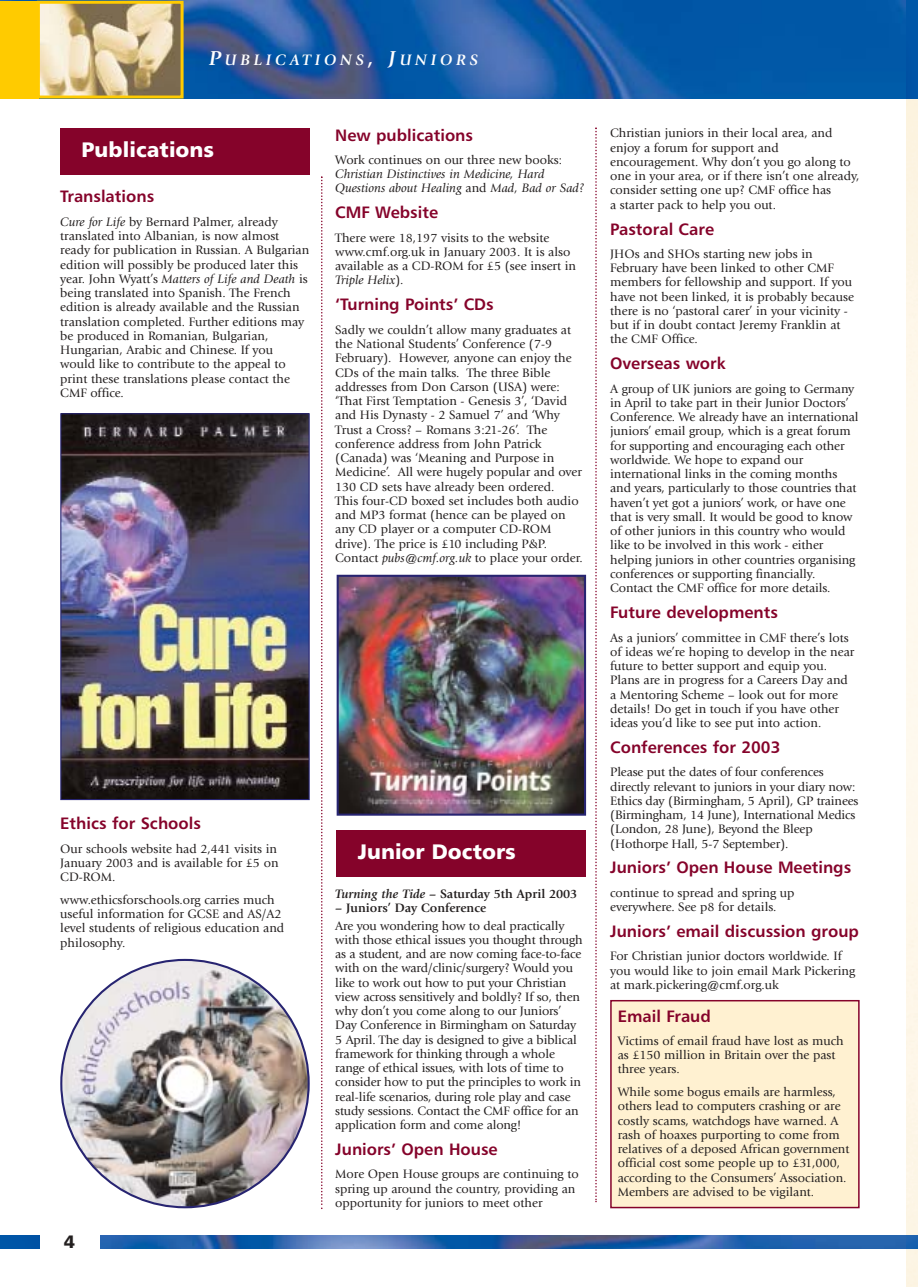
<style>
.page{position:relative;width:918px;height:1287px;background:#fff}
.page>*{position:absolute;margin:0;border:0;box-sizing:border-box;transform-origin:0 0}
.t1{font:21px "Humanist 777 BT Black B";color:#fff}
.t2{font:18px "Humanist 777 BT Black B";color:#231f1f}
.t3{font:16.5px "Humanist 777 BT Bold B";color:#85032a}
.t4{font:italic 700 15.75px "Giovanni";letter-spacing:.245em;color:#fff}
.t5{font:12.75px/14.2px "Giovanni";color:#231f1f}
.t6{font:italic 12.75px/14.2px "Giovanni";color:#231f1f}
.t7{font:700 12.75px "Giovanni";color:#231f1f}
.s1{font-size:21px}
.s2{font-style:italic}
.s3{font-style:normal}
</style>
<div class="page">
<div style="left:906px;top:99px;width:12px;height:1188px;background:#fef7ea"></div>
<img style="left:184px;top:1px;width:722px;height:98px">
<div style="left:906px;top:1px;width:12px;height:98px;background:#0055a7"></div>
<div style="left:1px;top:1px;width:38px;height:98px;background:#ffcb00"></div>
<img style="left:101px;top:1236px;width:805px;height:13px">
<svg style="left:906px;top:1236px;width:12px;height:13px"></svg>
<img style="left:1px;top:1236px;width:38px;height:13px">
<img style="left:41px;top:5px;width:139px;height:90px">
<div style="left:37px;top:1px;width:147px;height:98px;border:3px solid #ffcb00"></div>
<div style="left:60px;top:128px;width:250px;height:47px;background:#85032a"></div>
<svg style="left:321px;top:176px;width:2px;height:1033px"></svg>
<svg style="left:595px;top:128px;width:2px;height:1074px"></svg>
<img style="left:60px;top:959px;width:250px;height:249px">
<img style="left:340px;top:578px;width:243px;height:235px">
<div style="left:337px;top:575px;width:249px;height:241px;border:2px solid #272471"></div>
<img style="left:62px;top:415px;width:246px;height:383px">
<div style="left:60px;top:413px;width:250px;height:387px;border:1px solid #272471"></div>
<div style="left:611px;top:1001px;width:248px;height:207px;background:#fff1d1"></div>
<div style="left:610px;top:1000px;width:250px;height:208px;border:2px solid #85032a"></div>
<div style="left:337px;top:830px;width:249px;height:47px;background:#85032a"></div>
<p class="t4" style="left:209px;top:54px;width:270px"><span class="s1">P</span>UBLICATIONS<span class="s1">, J</span>UNIORS</p>
<h1 class="t1" style="left:82px;top:141px;width:134px">Publications</h1>
<p class="t3" style="left:60px;top:190px;width:95px">Translations</p>
<p class="t5" style="left:60px;top:216px;width:251px"><span class="s2">Cure for Life</span> by Bernard Palmer, already translated into Albanian, is now almost ready for publication in Russian. A Bulgarian edition will possibly be produced later this year. John Wyatt’s <span class="s2">Matters of Life and Death</span> is being translated into Spanish. The French edition is already available and the Russian translation completed. Further editions may be produced in Romanian, Bulgarian, Hungarian, Arabic and Chinese. If you would like to contribute to the appeal to print these translations please contact the CMF office.</p>
<p class="t3" style="left:335px;top:128px;width:139px">New publications</p>
<p class="t5" style="left:335px;top:154px;width:228px">Work continues on our three new books:</p>
<p class="t6" style="left:335px;top:168px;width:251px">Christian Distinctives in Medicine, Hard<br>Questions about Healing <span class="s3">and</span> Mad, Bad or Sad?</p>
<p class="t3" style="left:335px;top:206px;width:104px">CMF Website</p>
<p class="t5" style="left:335px;top:232px;width:242px">There were 18,197 visits to the website www.cmf.org.uk in January 2003. It is also available as a CD-ROM for £5 (see insert in <span class="s2">Triple Helix</span>).</p>
<p class="t3" style="left:335px;top:298px;width:160px">‘Turning Points’ CDs</p>
<p class="t5" style="left:335px;top:324px;width:249px">Sadly we couldn’t allow many graduates at the National Students’ Conference (7-9<br>February). However, anyone can enjoy the CDs of the main talks. The three Bible addresses from Don Carson (USA) were: ‘That First Temptation - Genesis 3’, ‘David and His Dynasty - 2 Samuel 7’ and ‘Why Trust a Cross? – Romans 3:21-26’. The conference address from John Patrick (Canada) was ‘Meaning and Purpose in Medicine’. All were hugely popular and over 130 CD sets have already been ordered.<br>This four-CD boxed set includes both audio and MP3 format (hence can be played on any CD player or a computer CD-ROM drive). The price is £10 including P&amp;P.<br>Contact <span class="s2">pubs@cmf.org.uk</span> to place your order.</p>
<p class="t3" style="left:60px;top:816px;width:142px">Ethics for Schools</p>
<p class="t5" style="left:60px;top:842px;width:220px;text-align:justify">Our schools website had 2,441 visits in January 2003 and is available for £5 on CD-ROM.</p>
<p class="t5" style="left:60px;top:894px;width:225px">www.ethicsforschools.org carries much useful information for GCSE and AS/A2 level students of religious education and philosophy.</p>
<h2 class="t2" style="left:64px;top:1234px;width:13px">4</h2>
<h1 class="t1" style="left:358px;top:843px;width:159px">Junior Doctors</h1>
<p class="t7" style="left:335px;top:889px;width:243px"><span class="s2">Turning the Tide</span> – Saturday 5th April 2003</p>
<p class="t7" style="left:335px;top:903px;width:152px">– Juniors’ Day Conference</p>
<p class="t5" style="left:335px;top:919px;width:249px">Are you wondering how to deal practically with those ethical issues you thought through as a student, and are now coming face-to-face with on the ward/clinic/surgery? Would you like to work out how to put your Christian view across sensitively and boldly? If so, then why don’t you come along to our Juniors’ Day Conference in Birmingham on Saturday 5 April. The day is designed to give a biblical framework for thinking through a whole range of ethical issues, with lots of time to consider how to put the principles to work in real-life scenarios, during role play and case study sessions. Contact the CMF office for an application form and come along!</p>
<p class="t3" style="left:335px;top:1142px;width:164px">Juniors’ Open House</p>
<p class="t5" style="left:335px;top:1168px;width:245px">More Open House groups are continuing to spring up around the country, providing an opportunity for juniors to meet other</p>
<p class="t5" style="left:610px;top:127px;width:251px">Christian juniors in their local area, and enjoy a forum for support and encouragement. Why don’t you go along to one in your area, or if there isn’t one already, consider setting one up? CMF office has<br>a starter pack to help you out.</p>
<p class="t3" style="left:610px;top:222px;width:105px">Pastoral Care</p>
<p class="t5" style="left:610px;top:248px;width:245px">JHOs and SHOs starting new jobs in February have been linked to other CMF members for fellowship and support. If you have not been linked, it is probably because there is no ‘pastoral carer’ in your vicinity - but if in doubt contact Jeremy Franklin at the CMF Office.</p>
<p class="t3" style="left:610px;top:357px;width:117px">Overseas work</p>
<p class="t5" style="left:610px;top:383px;width:250px">A group of UK juniors are going to Germany in April to take part in their Junior Doctors’ Conference. We already have an international juniors’ email group, which is a great forum for supporting and encouraging each other worldwide. We hope to expand our international links in the coming months and years, particularly to those countries that haven’t yet got a juniors’ work, or have one that is very small. It would be good to know of other juniors in this country who would like to be involved in this work - either helping juniors in other countries organising conferences or supporting financially.<br>Contact the CMF office for more details.</p>
<p class="t3" style="left:610px;top:605px;width:169px">Future developments</p>
<p class="t5" style="left:610px;top:631px;width:246px">As a juniors’ committee in CMF there’s lots of ideas we’re hoping to develop in the near future to better support and equip you.<br>Plans are in progress for a Careers Day and a Mentoring Scheme – look out for more details! Do get in touch if you have other ideas you’d like to see put into action.</p>
<p class="t3" style="left:610px;top:740px;width:172px">Conferences for 2003</p>
<p class="t5" style="left:610px;top:766px;width:250px">Please put the dates of four conferences directly relevant to juniors in your diary now:<br>Ethics day (Birmingham, 5 April), GP trainees (Birmingham, 14 June), International Medics (London, 28 June), Beyond the Bleep (Hothorpe Hall, 5-7 September).</p>
<p class="t3" style="left:610px;top:861px;width:243px">Juniors’ Open House Meetings</p>
<p class="t5" style="left:610px;top:887px;width:186px">continue to spread and spring up everywhere. See p8 for details.</p>
<p class="t3" style="left:610px;top:924px;width:250px">Juniors’ email discussion group</p>
<p class="t5" style="left:610px;top:950px;width:246px">For Christian junior doctors worldwide. If you would like to join email Mark Pickering at mark.pickering@cmf.org.uk</p>
<p class="t3" style="left:618px;top:1009px;width:95px">Email Fraud</p>
<p class="t5" style="left:618px;top:1035px;width:228px">Victims of email fraud have lost as much as £150 million in Britain over the past three years.</p>
<p class="t5" style="left:618px;top:1086px;width:233px">While some bogus emails are harmless, others lead to computers crashing or are costly scams, watchdogs have warned. A rash of hoaxes purporting to come from relatives of a deposed African government official cost some people up to £31,000, according to the Consumers’ Association.<br>Members are advised to be vigilant.</p>
</div>
